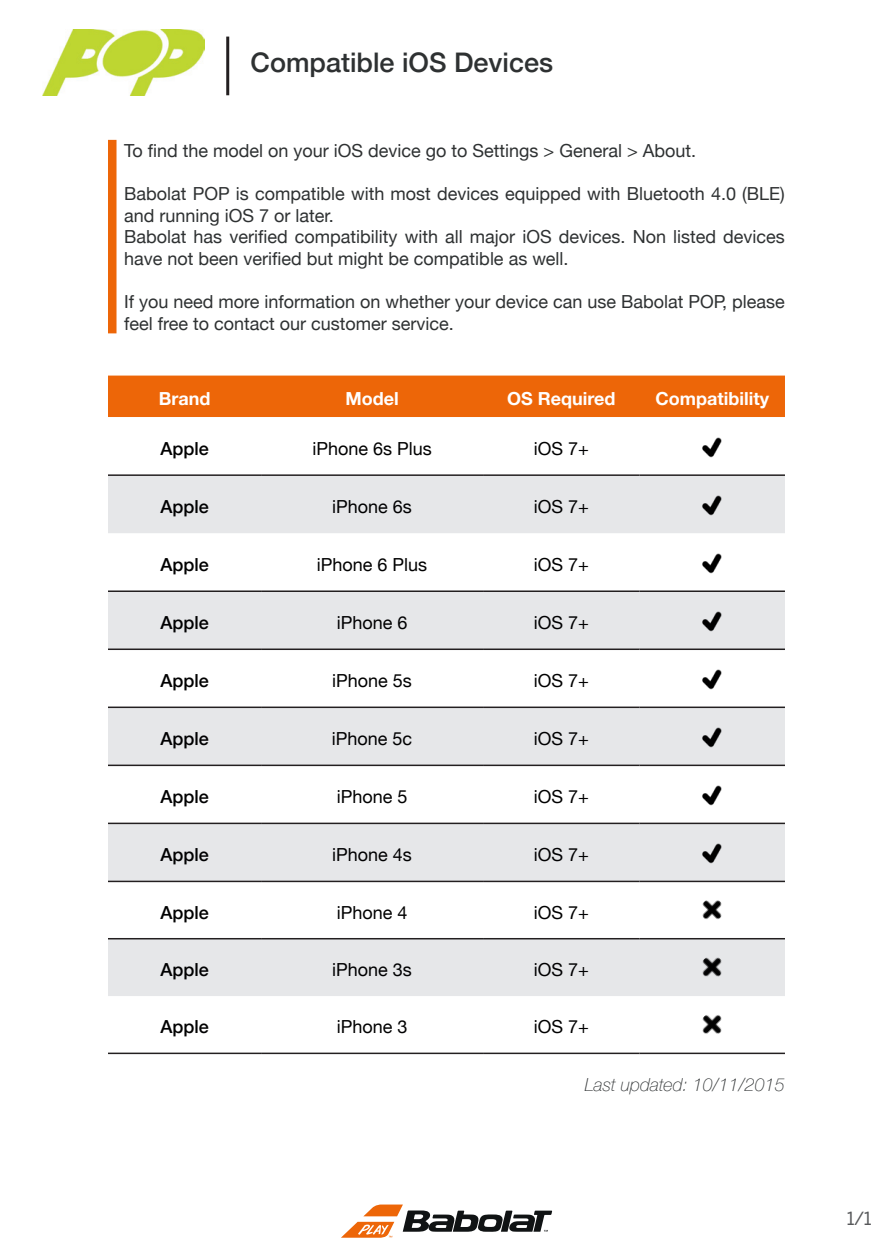
<style>
.page{position:relative;width:893px;height:1259px;background:#fff}
.page>*{position:absolute;margin:0;border:0;box-sizing:border-box;transform-origin:0 0}
.t1{font:500 27px "Helvetica Neue";color:#2e3132}
.t2{font:18px/21.6px "Helvetica Neue";color:#2e3132}
.t3{font:18px "Helvetica Neue";color:#000001}
.t4{font:500 18px "Helvetica Neue";color:#000001}
.t5{font:700 18px "Helvetica Neue";color:#fff}
.t6{font:italic 100 18px "Helvetica Neue";color:#2e3132}
.t7{font:18px "Benton Sans";color:#57585a}
</style>
<div class="page">
<img style="left:43px;top:29px;width:162px;height:66px">
<svg style="left:341px;top:1204px;width:211px;height:34px"></svg>
<hr style="left:226px;top:37px;width:3px;height:58px;background:#231f20">
<div style="left:108px;top:375px;width:677px;height:42px;background:#ed6608"></div>
<svg style="left:108px;top:476px;width:677px;height:172px;fill:#e6e7e9"></svg>
<svg style="left:108px;top:708px;width:677px;height:288px;fill:#e6e7e9"></svg>
<hr style="left:108px;top:474px;width:153px;height:2px;background:#231f20">
<hr style="left:261px;top:474px;width:222px;height:2px;background:#231f20">
<hr style="left:483px;top:474px;width:156px;height:2px;background:#231f20">
<hr style="left:639px;top:474px;width:146px;height:2px;background:#231f20">
<hr style="left:108px;top:590px;width:153px;height:2px;background:#231f20">
<hr style="left:261px;top:590px;width:222px;height:2px;background:#231f20">
<hr style="left:483px;top:590px;width:156px;height:2px;background:#231f20">
<hr style="left:639px;top:590px;width:146px;height:2px;background:#231f20">
<hr style="left:108px;top:648px;width:153px;height:2px;background:#231f20">
<hr style="left:261px;top:648px;width:222px;height:2px;background:#231f20">
<hr style="left:483px;top:648px;width:156px;height:2px;background:#231f20">
<hr style="left:639px;top:648px;width:146px;height:2px;background:#231f20">
<hr style="left:108px;top:706px;width:153px;height:2px;background:#231f20">
<hr style="left:261px;top:706px;width:222px;height:2px;background:#231f20">
<hr style="left:483px;top:706px;width:156px;height:2px;background:#231f20">
<hr style="left:639px;top:706px;width:146px;height:2px;background:#231f20">
<hr style="left:108px;top:764px;width:153px;height:2px;background:#231f20">
<hr style="left:261px;top:764px;width:222px;height:2px;background:#231f20">
<hr style="left:483px;top:764px;width:156px;height:2px;background:#231f20">
<hr style="left:639px;top:764px;width:146px;height:2px;background:#231f20">
<hr style="left:108px;top:822px;width:153px;height:2px;background:#231f20">
<hr style="left:261px;top:822px;width:222px;height:2px;background:#231f20">
<hr style="left:483px;top:822px;width:156px;height:2px;background:#231f20">
<hr style="left:639px;top:822px;width:146px;height:2px;background:#231f20">
<hr style="left:108px;top:880px;width:153px;height:2px;background:#231f20">
<hr style="left:261px;top:880px;width:222px;height:2px;background:#231f20">
<hr style="left:483px;top:880px;width:156px;height:2px;background:#231f20">
<hr style="left:639px;top:880px;width:146px;height:2px;background:#231f20">
<hr style="left:108px;top:938px;width:153px;height:1px;background:#231f20">
<hr style="left:261px;top:938px;width:222px;height:1px;background:#231f20">
<hr style="left:483px;top:938px;width:156px;height:1px;background:#231f20">
<hr style="left:639px;top:938px;width:146px;height:1px;background:#231f20">
<hr style="left:108px;top:1052px;width:153px;height:2px;background:#231f20">
<hr style="left:261px;top:1052px;width:222px;height:2px;background:#231f20">
<hr style="left:483px;top:1052px;width:156px;height:2px;background:#231f20">
<hr style="left:639px;top:1052px;width:146px;height:2px;background:#231f20">
<img style="left:702px;top:437px;width:20px;height:21px">
<img style="left:695px;top:487px;width:34px;height:34px">
<img style="left:695px;top:545px;width:34px;height:34px">
<img style="left:695px;top:603px;width:34px;height:34px">
<img style="left:702px;top:669px;width:20px;height:21px">
<img style="left:695px;top:719px;width:34px;height:34px">
<img style="left:695px;top:777px;width:34px;height:34px">
<img style="left:695px;top:835px;width:34px;height:34px">
<img style="left:696px;top:893px;width:33px;height:33px">
<img style="left:696px;top:950px;width:33px;height:34px">
<img style="left:702px;top:1015px;width:20px;height:19px">
<div style="left:108px;top:140px;width:9px;height:193px;background:#ed6608;border:3px solid #ed6608"></div>
<p class="t1" style="left:250px;top:41px;width:304px">Compatible iOS Devices</p>
<p class="t2" style="left:124px;top:141px;width:574px">To find the model on your iOS device go to Settings &gt; General &gt; About.</p>
<p class="t2" style="left:124px;top:184px;width:662px">Babolat POP is compatible with most devices equipped with Bluetooth 4.0 (BLE) and running iOS 7 or later.</p>
<p class="t2" style="left:124px;top:227px;width:662px">Babolat has verified compatibility with all major iOS devices. Non listed devices have not been verified but might be compatible as well.</p>
<p class="t2" style="left:124px;top:292px;width:662px">If you need more information on whether your device can use Babolat POP, please feel free to contact our customer service.</p>
<p class="t5" style="left:159px;top:384px;width:53px">Brand</p>
<p class="t5" style="left:345px;top:384px;width:55px">Model</p>
<p class="t5" style="left:507px;top:384px;width:110px">OS Required</p>
<p class="t5" style="left:655px;top:384px;width:115px">Compatibility</p>
<p class="t4" style="left:160px;top:434px;width:50px">Apple</p>
<p class="t3" style="left:312px;top:435px;width:121px">iPhone 6s Plus</p>
<p class="t3" style="left:534px;top:435px;width:57px">iOS 7+</p>
<p class="t4" style="left:160px;top:492px;width:50px">Apple</p>
<p class="t3" style="left:332px;top:493px;width:81px">iPhone 6s</p>
<p class="t3" style="left:534px;top:493px;width:57px">iOS 7+</p>
<p class="t4" style="left:160px;top:550px;width:50px">Apple</p>
<p class="t3" style="left:317px;top:551px;width:112px">iPhone 6 Plus</p>
<p class="t3" style="left:534px;top:551px;width:57px">iOS 7+</p>
<p class="t4" style="left:160px;top:608px;width:50px">Apple</p>
<p class="t3" style="left:337px;top:609px;width:72px">iPhone 6</p>
<p class="t3" style="left:534px;top:609px;width:57px">iOS 7+</p>
<p class="t4" style="left:160px;top:666px;width:50px">Apple</p>
<p class="t3" style="left:332px;top:667px;width:81px">iPhone 5s</p>
<p class="t3" style="left:534px;top:667px;width:57px">iOS 7+</p>
<p class="t4" style="left:160px;top:724px;width:50px">Apple</p>
<p class="t3" style="left:332px;top:725px;width:82px">iPhone 5c</p>
<p class="t3" style="left:534px;top:725px;width:57px">iOS 7+</p>
<p class="t4" style="left:160px;top:782px;width:50px">Apple</p>
<p class="t3" style="left:337px;top:783px;width:72px">iPhone 5</p>
<p class="t3" style="left:534px;top:783px;width:57px">iOS 7+</p>
<p class="t4" style="left:160px;top:840px;width:50px">Apple</p>
<p class="t3" style="left:332px;top:841px;width:81px">iPhone 4s</p>
<p class="t3" style="left:534px;top:841px;width:57px">iOS 7+</p>
<p class="t4" style="left:160px;top:898px;width:50px">Apple</p>
<p class="t3" style="left:337px;top:899px;width:72px">iPhone 4</p>
<p class="t3" style="left:534px;top:899px;width:57px">iOS 7+</p>
<p class="t4" style="left:160px;top:955px;width:50px">Apple</p>
<p class="t3" style="left:332px;top:956px;width:81px">iPhone 3s</p>
<p class="t3" style="left:534px;top:956px;width:57px">iOS 7+</p>
<p class="t4" style="left:160px;top:1012px;width:50px">Apple</p>
<p class="t3" style="left:337px;top:1014px;width:72px">iPhone 3</p>
<p class="t3" style="left:534px;top:1014px;width:57px">iOS 7+</p>
<p class="t6" style="left:585px;top:1071px;width:202px">Last updated: 10/11/2015</p>
<p class="t7" style="left:847px;top:1207px;width:27px">1/1</p>
</div>
